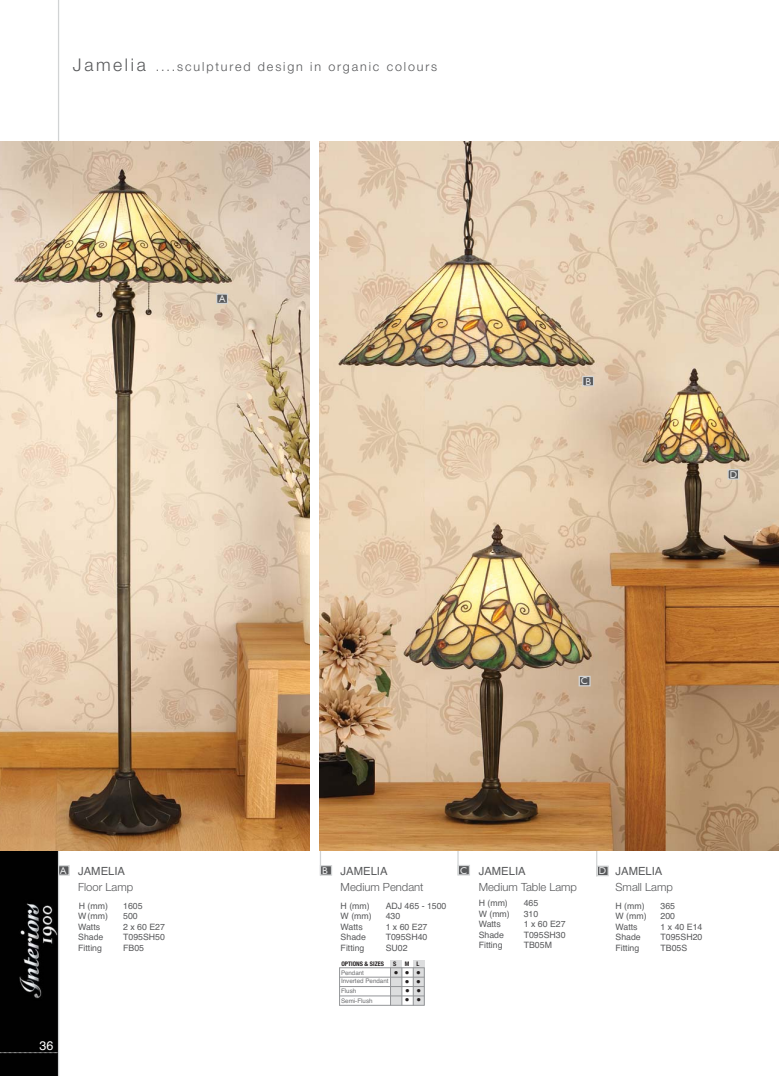
<style>
.page{position:relative;width:779px;height:1076px;background:#fff}
.page>*{position:absolute;margin:0;border:0;box-sizing:border-box;transform-origin:0 0}
.t1{font:300 12.5px "Helvetica Neue";letter-spacing:.15em;color:#58595b}
.t2{font:12.5px "Helvetica";color:#fff}
.t3{font:300 11.25px "Helvetica Neue";color:#58595b}
.t4{font:11.25px "Helvetica";color:#58595b}
.t5{font:10px "Humanist 521 BT";color:#e6e7e8}
.t6{font:700 condensed 9.38px "Helvetica Neue";color:#231f20}
.t7{font:8.75px "Helvetica";color:#58595b}
.t8{font:6.25px/8.8px "Helvetica";color:#6d6e70}
.t9{font:700 condensed 6.25px "Helvetica Neue";color:#231f20}
.s1{font-size:17.5px}
.s2{font-family:"Humanist 521 BT";font-size:10px;color:#e6e7e8}
</style>
<div class="page">
<svg style="left:320px;top:850px;width:1px;height:15px"></svg>
<div style="left:321px;top:866px;width:10px;height:8px;background:#58595b"></div>
<div style="left:320px;top:865px;width:12px;height:10px;border:1px solid #d1d3d4"></div>
<svg style="left:457px;top:850px;width:1px;height:25px"></svg>
<div style="left:459px;top:866px;width:10px;height:8px;background:#58595b"></div>
<div style="left:458px;top:864px;width:12px;height:11px;border:1px solid #d1d3d4"></div>
<div style="left:59px;top:866px;width:9px;height:8px;background:#58595b"></div>
<div style="left:57px;top:865px;width:13px;height:10px;border:1px solid #d1d3d4"></div>
<svg style="left:596px;top:850px;width:1px;height:15px"></svg>
<div style="left:598px;top:866px;width:9px;height:9px;background:#58595b"></div>
<div style="left:596px;top:865px;width:13px;height:11px;border:1px solid #d1d3d4"></div>
<img style="left:0;top:850px;width:58px;height:225px">
<svg style="left:0;top:1052px;width:58px;height:1px"></svg>
<hr style="left:58px;top:0;width:1px;height:1075px;background:#d1d3d4">
<img style="left:320px;top:142px;width:459px;height:708px">
<div style="left:583px;top:377px;width:10px;height:8px;background:#58595b"></div>
<div style="left:582px;top:376px;width:12px;height:10px;border:1px solid #d1d3d4"></div>
<div style="left:728px;top:470px;width:10px;height:8px;background:#58595b"></div>
<div style="left:727px;top:469px;width:12px;height:10px;border:1px solid #d1d3d4"></div>
<div style="left:580px;top:677px;width:9px;height:8px;background:#58595b"></div>
<div style="left:578px;top:675px;width:12px;height:11px;border:1px solid #d1d3d4"></div>
<div style="left:390px;top:960px;width:12px;height:45px;background:#dcddde"></div>
<div style="left:413px;top:960px;width:11px;height:45px;background:#dcddde"></div>
<hr style="left:339px;top:967px;width:1px;height:38px;background:#939598">
<hr style="left:390px;top:967px;width:1px;height:38px;background:#939598">
<hr style="left:401px;top:967px;width:1px;height:38px;background:#939598">
<hr style="left:413px;top:967px;width:1px;height:38px;background:#939598">
<hr style="left:424px;top:967px;width:1px;height:38px;background:#939598">
<hr style="left:339px;top:967px;width:85px;height:1px;background:#939598">
<hr style="left:340px;top:976px;width:84px;height:1px;background:#939598">
<hr style="left:339px;top:986px;width:85px;height:1px;background:#939598">
<hr style="left:340px;top:995px;width:84px;height:1px;background:#939598">
<hr style="left:339px;top:1004px;width:85px;height:1px;background:#939598">
<img style="left:0;top:142px;width:310px;height:708px">
<div style="left:217px;top:295px;width:10px;height:8px;background:#58595b"></div>
<div style="left:216px;top:293px;width:12px;height:11px;border:1px solid #d1d3d4"></div>
<h1 class="t1" style="left:73px;top:62px;width:366px"><span class="s1">Jamelia</span> ....sculptured design in organic colours</h1>
<p class="t5" style="left:219px;top:293px;width:8px">A</p>
<p class="t4" style="left:60px;top:866px;width:67px"><span class="s2">A</span> JAMELIA</p>
<p class="t3" style="left:78px;top:882px;width:57px">Floor Lamp</p>
<p class="t7" style="left:79px;top:902px;width:31px">H (mm)</p>
<p class="t7" style="left:123px;top:902px;width:21px">1605</p>
<p class="t7" style="left:78px;top:913px;width:31px">W(mm)</p>
<p class="t7" style="left:123px;top:913px;width:16px">500</p>
<p class="t7" style="left:78px;top:923px;width:24px">Watts</p>
<p class="t7" style="left:123px;top:923px;width:43px">2 x 60 E27</p>
<p class="t7" style="left:78px;top:934px;width:27px">Shade</p>
<p class="t7" style="left:123px;top:934px;width:43px">T095SH50</p>
<p class="t7" style="left:78px;top:944px;width:25px">Fitting</p>
<p class="t7" style="left:123px;top:944px;width:22px">FB05</p>
<h1 class="t2" style="left:40px;top:1040px;width:15px">36</h1>
<p class="t5" style="left:585px;top:375px;width:7px">B</p>
<p class="t5" style="left:730px;top:468px;width:9px">D</p>
<p class="t5" style="left:581px;top:675px;width:8px">C</p>
<p class="t4" style="left:322px;top:866px;width:67px"><span class="s2">B</span> JAMELIA</p>
<p class="t3" style="left:341px;top:882px;width:84px">Medium Pendant</p>
<p class="t7" style="left:341px;top:902px;width:31px">H (mm)</p>
<p class="t7" style="left:386px;top:902px;width:62px">ADJ 465 - 1500</p>
<p class="t7" style="left:341px;top:913px;width:33px">W (mm)</p>
<p class="t7" style="left:386px;top:913px;width:16px">430</p>
<p class="t7" style="left:341px;top:923px;width:24px">Watts</p>
<p class="t7" style="left:386px;top:923px;width:43px">1 x 60 E27</p>
<p class="t7" style="left:341px;top:934px;width:27px">Shade</p>
<p class="t7" style="left:386px;top:934px;width:43px">T095SH40</p>
<p class="t7" style="left:341px;top:944px;width:25px">Fitting</p>
<p class="t7" style="left:386px;top:944px;width:23px">SU02</p>
<p class="t9" style="left:341px;top:960px;width:44px">OPTIONS &amp; SIZES</p>
<p class="t9" style="left:393px;top:960px;width:5px">S</p>
<p class="t9" style="left:405px;top:960px;width:16px">M L</p>
<p class="t6" style="left:405px;top:967px;width:17px">• •</p>
<p class="t6" style="left:405px;top:975px;width:17px">• •</p>
<p class="t6" style="left:405px;top:985px;width:18px">• •</p>
<p class="t6" style="left:405px;top:994px;width:18px">• •</p>
<p class="t8" style="left:341px;top:968px;width:49px">Pendant<br>Inverted Pendant</p>
<p class="t8" style="left:341px;top:987px;width:33px;line-height:9.4px">Flush<br>Semi-Flush</p>
<p class="t6" style="left:394px;top:966px;width:6px">•</p>
<p class="t4" style="left:460px;top:866px;width:67px"><span class="s2">C</span> JAMELIA</p>
<p class="t3" style="left:479px;top:882px;width:100px">Medium Table Lamp</p>
<p class="t7" style="left:479px;top:899px;width:31px">H (mm)</p>
<p class="t7" style="left:524px;top:899px;width:16px">465</p>
<p class="t7" style="left:479px;top:910px;width:33px">W (mm)</p>
<p class="t7" style="left:524px;top:910px;width:16px">310</p>
<p class="t7" style="left:479px;top:920px;width:24px">Watts</p>
<p class="t7" style="left:524px;top:920px;width:43px">1 x 60 E27</p>
<p class="t7" style="left:479px;top:931px;width:27px">Shade</p>
<p class="t7" style="left:524px;top:931px;width:43px">T095SH30</p>
<p class="t7" style="left:479px;top:941px;width:25px">Fitting</p>
<p class="t7" style="left:524px;top:941px;width:30px">TB05M</p>
<p class="t4" style="left:599px;top:866px;width:65px"><span class="s2">D</span> JAMELIA</p>
<p class="t3" style="left:615px;top:882px;width:59px">Small Lamp</p>
<p class="t7" style="left:615px;top:902px;width:31px">H (mm)</p>
<p class="t7" style="left:660px;top:902px;width:16px">365</p>
<p class="t7" style="left:615px;top:912px;width:33px">W (mm)</p>
<p class="t7" style="left:660px;top:912px;width:16px">200</p>
<p class="t7" style="left:615px;top:923px;width:24px">Watts</p>
<p class="t7" style="left:660px;top:923px;width:43px">1 x 40 E14</p>
<p class="t7" style="left:615px;top:933px;width:27px">Shade</p>
<p class="t7" style="left:660px;top:933px;width:43px">T095SH20</p>
<p class="t7" style="left:615px;top:944px;width:25px">Fitting</p>
<p class="t7" style="left:660px;top:944px;width:28px">TB05S</p>
</div>
